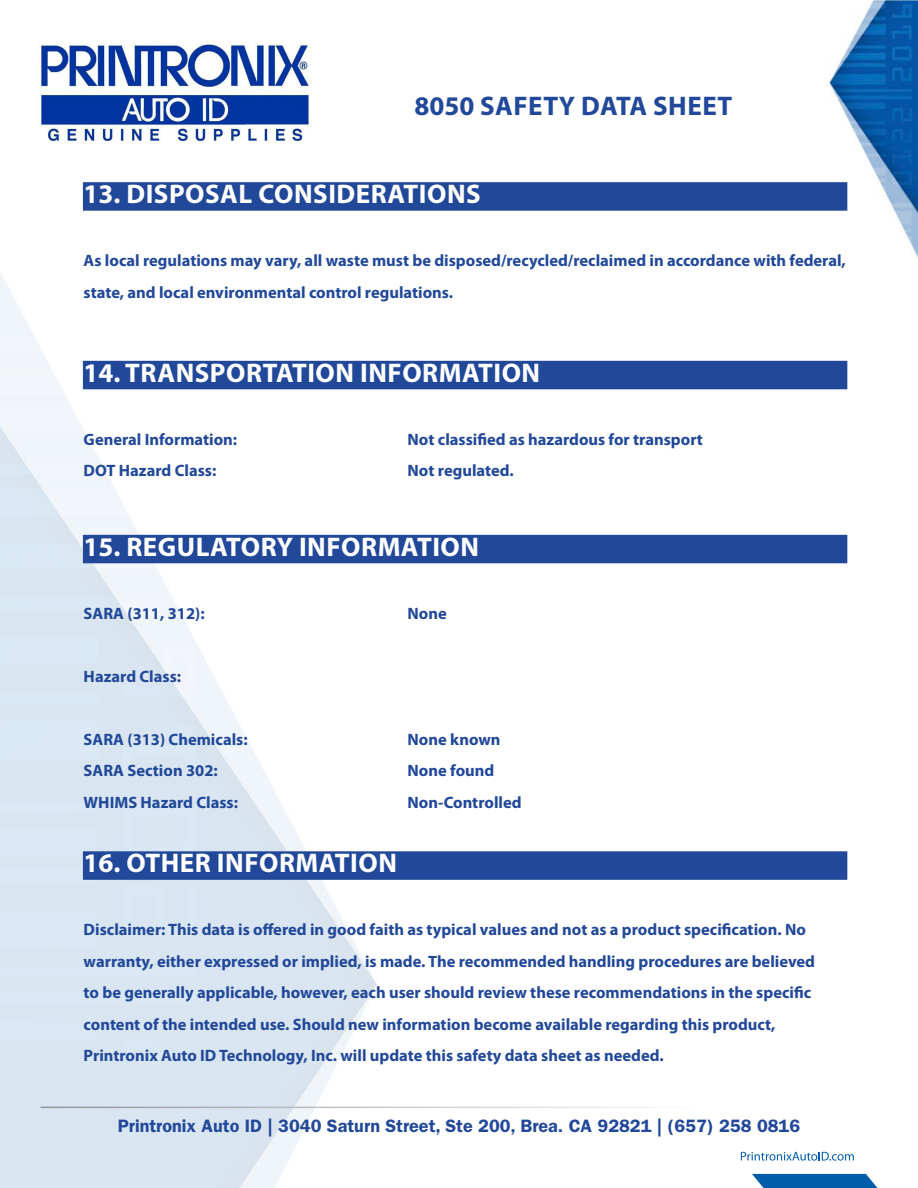
<style>
.page{position:relative;width:918px;height:1188px;background:#fff}
.page>*{position:absolute;margin:0;border:0;box-sizing:border-box;transform-origin:0 0}
.t1{font:700 27px "Myriad Pro";letter-spacing:.02em;color:#fff}
.t2{font:700 27px "Myriad Pro";letter-spacing:.02em;color:#214899}
.t3{font:600 18px "ITC Franklin Gothic Std";color:#214899}
.t4{font:700 16.5px/31.5px "Myriad Pro";color:#214899}
</style>
<div class="page">
<img style="left:830px;top:0;width:88px;height:259px">
<img style="left:39px;top:42px;width:272px;height:100px">
<svg style="left:741px;top:1152px;width:113px;height:9px"></svg>
<svg style="left:752px;top:1174px;width:125px;height:14px"></svg>
<div style="left:83px;top:361px;width:764px;height:28px;background:#214899"></div>
<div style="left:83px;top:182px;width:764px;height:29px;background:#214899;border:2px solid #214899"></div>
<div style="left:83px;top:535px;width:764px;height:28px;background:#214899"></div>
<div style="left:83px;top:851px;width:764px;height:29px;background:#214899;border:2px solid #214899"></div>
<p class="t2" style="left:414px;top:89px;width:319px">8050 SAFETY DATA SHEET</p>
<p class="t1" style="left:84px;top:176px;width:399px">13. DISPOSAL CONSIDERATIONS</p>
<p class="t4" style="left:84px;top:244px;width:764px">As local regulations may vary, all waste must be disposed/recycled/reclaimed in accordance with federal, state, and local environmental control regulations.</p>
<p class="t1" style="left:84px;top:355px;width:458px">14. TRANSPORTATION INFORMATION</p>
<p class="t4" style="left:84px;top:423px;width:155px">General Information:</p>
<p class="t4" style="left:408px;top:423px;width:297px">Not classified as hazardous for transport</p>
<p class="t4" style="left:84px;top:454px;width:134px">DOT Hazard Class:</p>
<p class="t4" style="left:408px;top:454px;width:108px">Not regulated.</p>
<p class="t1" style="left:84px;top:529px;width:397px">15. REGULATORY INFORMATION</p>
<p class="t4" style="left:84px;top:597px;width:123px">SARA (311, 312):</p>
<p class="t4" style="left:408px;top:597px;width:41px">None</p>
<p class="t4" style="left:84px;top:660px;width:99px">Hazard Class:</p>
<p class="t4" style="left:84px;top:723px;width:166px">SARA (313) Chemicals:</p>
<p class="t4" style="left:408px;top:723px;width:94px">None known</p>
<p class="t4" style="left:84px;top:754px;width:136px">SARA Section 302:</p>
<p class="t4" style="left:408px;top:754px;width:88px">None found</p>
<p class="t4" style="left:84px;top:786px;width:156px">WHIMS Hazard Class:</p>
<p class="t4" style="left:408px;top:786px;width:115px">Non-Controlled</p>
<p class="t1" style="left:84px;top:846px;width:315px">16. OTHER INFORMATION</p>
<p class="t4" style="left:84px;top:913px;width:733px">Disclaimer: This data is offered in good faith as typical values and not as a product specification. No warranty, either expressed or implied, is made. The recommended handling procedures are believed to be generally applicable, however, each user should review these recommendations in the specific content of the intended use. Should new information become available regarding this product, Printronix Auto ID Technology, Inc. will update this safety data sheet as needed.</p>
<p class="t3" style="left:118px;top:1115px;width:684px">Printronix Auto ID | 3040 Saturn Street, Ste 200, Brea. CA 92821 | (657) 258 0816</p>
</div>
